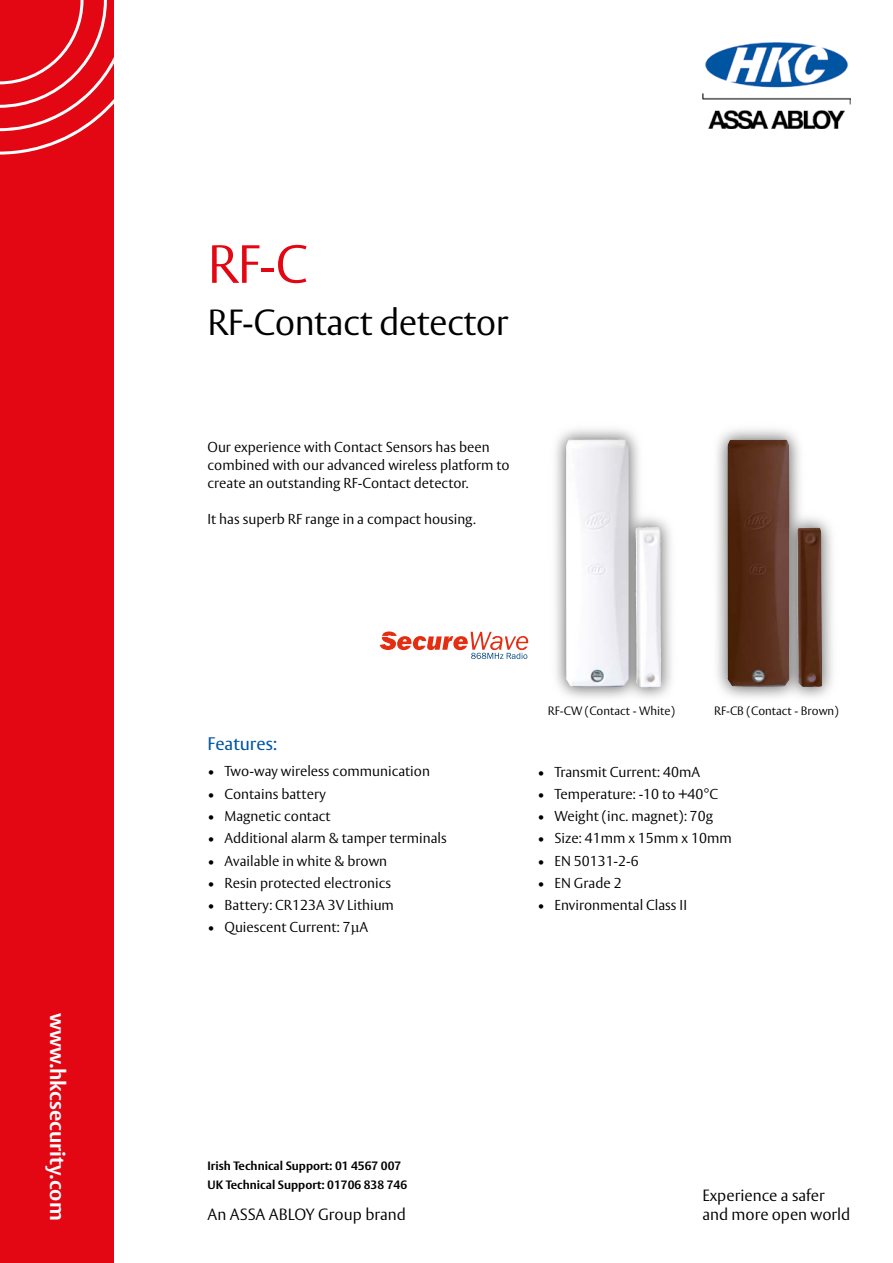
<style>
.page{position:relative;width:893px;height:1263px;background:#fff}
.page>*{position:absolute;margin:0;border:0;box-sizing:border-box;transform-origin:0 0}
.t1{font:300 53.1px "ASSA Vesta";color:#e30613}
.t2{font:300 36px "ASSA Vesta";letter-spacing:-.015em;color:#000}
.t3{font:700 21px "ASSA Vesta";color:#fff}
.t4{font:18px "ASSA Vesta";color:#0155a3}
.t5{font:300 16.2px "ASSA Vesta";color:#000}
.t6{font:300 14.25px/18px "ASSA Vesta";color:#000}
.t7{font:700 12px/18.6px "ASSA Vesta";color:#000}
.t8{font:300 12px "ASSA Vesta";color:#000}
</style>
<div class="page">
<div style="left:0;top:0;width:114px;height:1263px;background:#e30613"></div>
<svg style="left:0;top:0;width:114px;height:155px"></svg>
<img style="left:702px;top:43px;width:148px;height:86px">
<svg style="left:380px;top:631px;width:148px;height:28px"></svg>
<div style="left:553px;top:426px;width:121px;height:274px;background:#000;opacity:.35"></div>
<img style="left:566px;top:440px;width:95px;height:247px">
<div style="left:714px;top:426px;width:121px;height:274px;background:#000;opacity:.35"></div>
<img style="left:727px;top:439px;width:95px;height:248px">
<h3 class="t3" style="left:70px;top:1013px;width:209px;rotate:90deg">www.hkcsecurity.com</h3>
<h1 class="t1" style="left:207px;top:232px;width:102px">RF-C</h1>
<h2 class="t2" style="left:207px;top:300px;width:302px">RF-Contact detector</h2>
<p class="t6" style="left:207px;top:438px;width:304px">Our experience with Contact Sensors has been combined with our advanced wireless platform to create an outstanding RF-Contact detector.</p>
<p class="t6" style="left:207px;top:510px;width:270px">It has superb RF range in a compact housing.</p>
<p class="t4" style="left:207px;top:732px;width:71px">Features:</p>
<p class="t6" style="left:207px;top:763px;width:224px">• Two-way wireless communication</p>
<p class="t6" style="left:207px;top:785px;width:120px">• Contains battery</p>
<p class="t6" style="left:207px;top:808px;width:125px">• Magnetic contact</p>
<p class="t6" style="left:207px;top:830px;width:241px">• Additional alarm &amp; tamper terminals</p>
<p class="t6" style="left:207px;top:852px;width:181px">• Available in white &amp; brown</p>
<p class="t6" style="left:207px;top:874px;width:185px">• Resin protected electronics</p>
<p class="t6" style="left:207px;top:897px;width:188px">• Battery: CR123A 3V Lithium</p>
<p class="t6" style="left:207px;top:919px;width:162px">• Quiescent Current: 7μA</p>
<p class="t8" style="left:548px;top:704px;width:129px">RF-CW (Contact - White)</p>
<p class="t8" style="left:714px;top:704px;width:126px">RF-CB (Contact - Brown)</p>
<p class="t6" style="left:537px;top:763px;width:164px">• Transmit Current: 40mA</p>
<p class="t6" style="left:537px;top:785px;width:182px">• Temperature: -10 to +40°C</p>
<p class="t6" style="left:537px;top:808px;width:177px">• Weight (inc. magnet): 70g</p>
<p class="t6" style="left:537px;top:830px;width:196px">• Size: 41mm x 15mm x 10mm</p>
<p class="t6" style="left:537px;top:852px;width:103px">• EN 50131-2-6</p>
<p class="t6" style="left:537px;top:874px;width:86px">• EN Grade 2</p>
<p class="t6" style="left:537px;top:897px;width:151px">• Environmental Class II</p>
<p class="t7" style="left:207px;top:1157px;width:201px">Irish Technical Support: 01 4567 007<br>UK Technical Support: 01706 838 746</p>
<p class="t5" style="left:702px;top:1186px;width:124px">Experience a safer</p>
<p class="t5" style="left:208px;top:1205px;width:200px">An ASSA ABLOY Group brand</p>
<p class="t5" style="left:702px;top:1205px;width:149px">and more open world</p>
</div>
